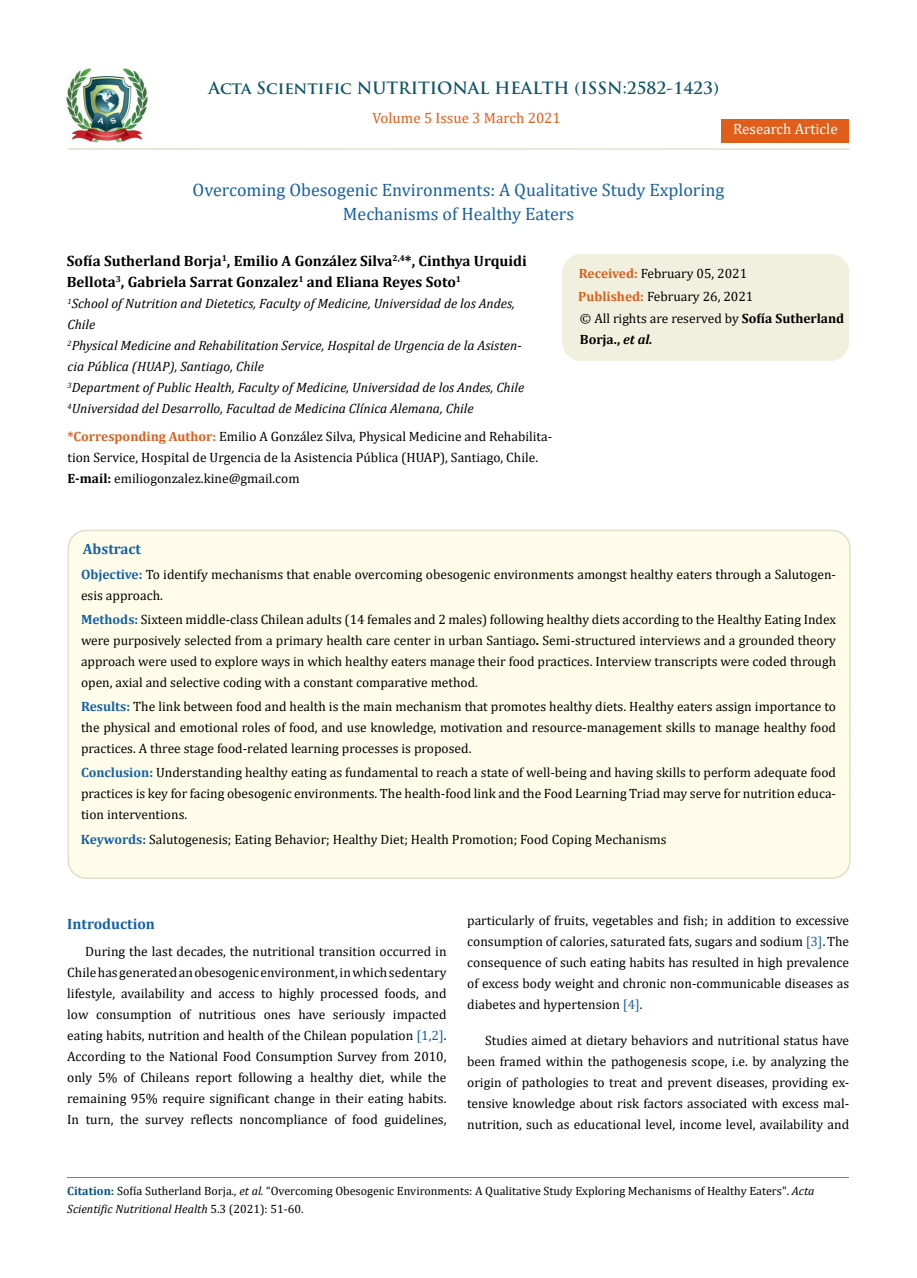
<style>
.page{position:relative;width:917px;height:1278px;background:#fff}
.page>*{position:absolute;margin:0;border:0;box-sizing:border-box;transform-origin:0 0}
.t1{font:18px/24px "Cambria";color:#1560a6;text-align:center}
.t2{font:700 16.5px "Trajan Pro";color:#0e546a}
.t3{font:700 15px/21px "Cambria";color:#000}
.t4{font:15px "Cambria";color:#e05d1a}
.t5{font:700 15px "Cambria";color:#1560a6}
.t6{font:15px "Cambria";color:#fff}
.t7{font:13.5px/21px "Cambria";color:#000;text-align:justify}
.t8{font:italic 13.5px/21px "Cambria";color:#000}
.t9{font:12px/18px "Cambria";color:#000}
.s1{font-weight:700;color:#e05d1a}
.s2{font-weight:700}
.s3{font-weight:700;font-style:italic}
.s4{font-weight:700;color:#1560a6}
.s5{color:#1560a6}
.s6{font-weight:700;color:#035089}
.s7{font-style:italic}
</style>
<div class="page">
<img style="left:67px;top:68px;width:80px;height:74px">
<div style="left:721px;top:119px;width:128px;height:23px;background:#e05d1a"></div>
<div style="left:563px;top:255px;width:285px;height:105px;background:#f1f0de;border-radius:18px"></div>
<div style="left:562px;top:254px;width:287px;height:107px;border:2px solid #f1f0de;border-radius:18px"></div>
<div style="left:68px;top:530px;width:781px;height:348px;background:#fffde9;border-radius:18px"></div>
<div style="left:67px;top:530px;width:783px;height:349px;border:2px solid #e0dfcd;border-radius:18px"></div>
<hr style="left:67px;top:1178px;width:782px;height:1px;background:#e05d1a">
<hr style="left:67px;top:148px;width:782px;height:2px;background:#e0dfcd">
<p class="t2" style="left:208px;top:77px;width:512px">Acta Scientific NUTRITIONAL HEALTH (ISSN:2582-1423)</p>
<p class="t4" style="left:372px;top:109px;width:190px">Volume 5 Issue 3 March 2021</p>
<p class="t6" style="left:733px;top:120px;width:106px">Research Article</p>
<h1 class="t1" style="left:193px;top:178px;width:533px">Overcoming Obesogenic Environments: A Qualitative Study Exploring<br>Mechanisms of Healthy Eaters</h1>
<p class="t3" style="left:67px;top:250px;width:461px">Sofía Sutherland Borja<sup>1</sup>, Emilio A González Silva<sup>2,4</sup>*, Cinthya Urquidi<br>Bellota<sup>3</sup>, Gabriela Sarrat Gonzalez<sup>1</sup> and Eliana Reyes Soto<sup>1</sup></p>
<p class="t8" style="left:67px;top:293px;width:458px"><sup>1</sup>School of Nutrition and Dietetics, Faculty of Medicine, Universidad de los Andes, Chile<br><sup>2</sup>Physical Medicine and Rehabilitation Service, Hospital de Urgencia de la Asisten&shy;cia Pública (HUAP), Santiago, Chile<br><sup>3</sup>Department of Public Health, Faculty of Medicine, Universidad de los Andes, Chile <sup>4</sup>Universidad del Desarrollo, Facultad de Medicina Clínica Alemana, Chile</p>
<p class="t7" style="left:67px;top:426px;width:486px;text-align:left"><span class="s1">*Corresponding Author:</span> Emilio A González Silva, Physical Medicine and Rehabilita&shy;tion Service, Hospital de Urgencia de la Asistencia Pública (HUAP), Santiago, Chile.<br><span class="s2">E-mail:</span> emiliogonzalez.kine@gmail.com</p>
<p class="t7" style="left:578px;top:262px;width:177px;line-height:23px"><span class="s1">Received:</span> February 05, 2021<br><span class="s1">Published:</span> February 26, 2021</p>
<p class="t7" style="left:580px;top:307px;width:266px">© All rights are reserved by <span class="s2">Sofía Sutherland<br>Borja.,</span> <span class="s3">et al.</span></p>
<p class="t5" style="left:83px;top:538px;width:60px">Abstract</p>
<p class="t7" style="left:81px;top:564px;width:756px"><span class="s4">Objective:</span> To identify mechanisms that enable overcoming obesogenic environments amongst healthy eaters through a Salutogen&shy;esis approach.</p>
<p class="t7" style="left:81px;top:609px;width:756px"><span class="s4">Methods:</span> Sixteen middle-class Chilean adults (14 females and 2 males) following healthy diets according to the Healthy Eating Index were purposively selected from a primary health care center in urban Santiago<span class="s2">.</span> Semi-structured interviews and a grounded theory approach were used to explore ways in which healthy eaters manage their food practices. Interview transcripts were coded through open, axial and selective coding with a constant comparative method.</p>
<p class="t7" style="left:81px;top:696px;width:756px"><span class="s4">Results:</span> The link between food and health is the main mechanism that promotes healthy diets. Healthy eaters assign importance to the physical and emotional roles of food, and use knowledge, motivation and resource-management skills to manage healthy food practices. A three stage food-related learning processes is proposed.</p>
<p class="t7" style="left:81px;top:762px;width:756px"><span class="s4">Conclusion:</span> Understanding healthy eating as fundamental to reach a state of well-being and having skills to perform adequate food practices is key for facing obesogenic environments. The health-food link and the Food Learning Triad may serve for nutrition educa&shy;tion interventions.</p>
<p class="t7" style="left:81px;top:828px;width:587px"><span class="s4">Keywords:</span> Salutogenesis; Eating Behavior; Healthy Diet; Health Promotion; Food Coping Mechanisms</p>
<p class="t5" style="left:67px;top:913px;width:89px">Introduction</p>
<p class="t7" style="left:67px;top:941px;width:381px;text-indent:18px">During the last decades, the nutritional transition occurred in Chile has generated an obesogenic environment, in which sedentary lifestyle, availability and access to highly processed foods, and low consumption of nutritious ones have seriously impacted eating habits, nutrition and health of the Chilean population <span class="s5">[1,2]</span>.<br>According to the National Food Consumption Survey from 2010, only 5% of Chileans report following a healthy diet, while the remaining 95% require significant change in their eating habits.<br>In turn, the survey reflects noncompliance of food guidelines,</p>
<p class="t7" style="left:467px;top:910px;width:383px">particularly of fruits, vegetables and fish; in addition to excessive consumption of calories, saturated fats, sugars and sodium <span class="s5">[3]</span>.The consequence of such eating habits has resulted in high prevalence of excess body weight and chronic non-communicable diseases as diabetes and hypertension <span class="s5">[4]</span>.</p>
<p class="t7" style="left:467px;top:1030px;width:383px;text-indent:18px">Studies aimed at dietary behaviors and nutritional status have been framed within the pathogenesis scope, i.e. by analyzing the origin of pathologies to treat and prevent diseases, providing ex&shy;tensive knowledge about risk factors associated with excess mal&shy;nutrition, such as educational level, income level, availability and</p>
<p class="t9" style="left:67px;top:1181px;width:748px"><span class="s6">Citation:</span> Sofía Sutherland Borja<span class="s7">., et al.</span> “Overcoming Obesogenic Environments: A Qualitative Study Exploring Mechanisms of Healthy Eaters". <span class="s7">Acta<br>Scientific Nutritional Health</span> 5.3 (2021): 51-60.</p>
</div>
